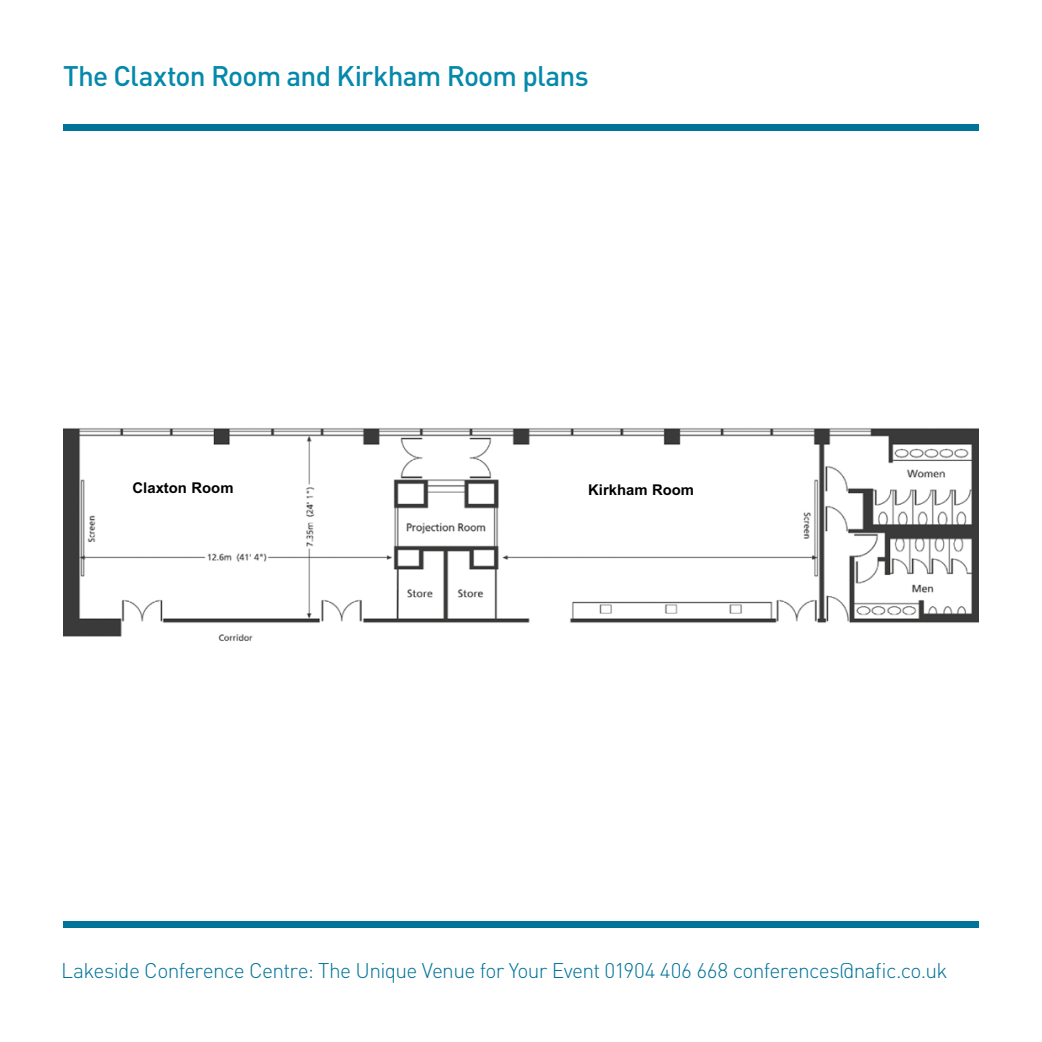
<style>
.page{position:relative;width:1042px;height:1042px;background:#fff}
.page>*{position:absolute;margin:0;border:0;box-sizing:border-box;transform-origin:0 0}
.t1{font:500 28px "DIN";letter-spacing:-.03em;color:#0589ab}
.t2{font:300 21px "DIN";letter-spacing:-.035em;color:#007398}
.t3{font:700 14.88px "Arial";color:#000}
</style>
<div class="page">
<div style="left:63px;top:124px;width:916px;height:6px;background:#007398"></div>
<div style="left:63px;top:921px;width:916px;height:7px;background:#007398"></div>
<img style="left:63px;top:428px;width:916px;height:213px">
<div style="left:588px;top:484px;width:197px;height:21px;background:#fff"></div>
<div style="left:133px;top:482px;width:166px;height:21px;background:#fff"></div>
<h1 class="t1" style="left:63px;top:58px;width:527px">The Claxton Room and Kirkham Room plans</h1>
<p class="t3" style="left:133px;top:478px;width:102px">Claxton Room</p>
<p class="t3" style="left:588px;top:479px;width:107px">Kirkham Room</p>
<p class="t2" style="left:61px;top:958px;width:888px">Lakeside Conference Centre: The Unique Venue for Your Event 01904 406 668 conferences@nafic.co.uk</p>
</div>
